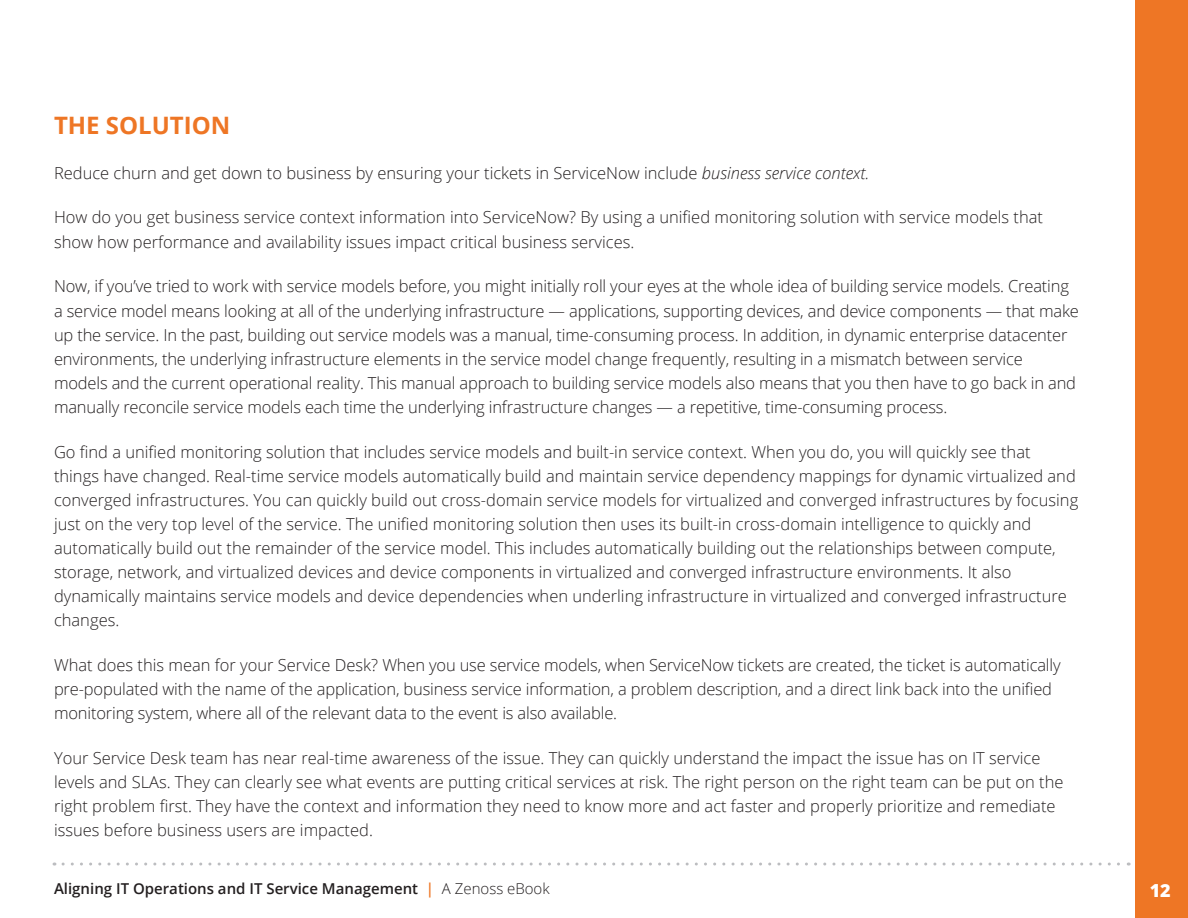
<style>
.page{position:relative;width:1188px;height:918px;background:#fff}
.page>*{position:absolute;margin:0;border:0;box-sizing:border-box;transform-origin:0 0}
.t1{font:700 24px "Open Sans";color:#ee7625}
.t2{font:800 18px "Open Sans";color:#fff}
.t3{font:300 16.5px/24px "Open Sans";color:#231f20}
.t4{font:600 15px "Open Sans";color:#231f20}
.s1{font-style:italic}
.s2{color:#ee7625}
.s3{font-weight:300}
</style>
<div class="page">
<div style="left:1135px;top:0;width:53px;height:918px;background:#ee7625"></div>
<svg style="left:63px;top:863px;width:1066px;height:3px"></svg>
<h1 class="t1" style="left:54px;top:108px;width:178px">THE SOLUTION</h1>
<p class="t3" style="left:54px;top:160px;width:817px">Reduce churn and get down to business by ensuring your tickets in ServiceNow include <span class="s1">business service context.</span></p>
<p class="t3" style="left:54px;top:205px;width:991px">How do you get business service context information into ServiceNow? By using a unified monitoring solution with service models that show how performance and availability issues impact critical business services.</p>
<p class="t3" style="left:54px;top:274px;width:1026px">Now, if you’ve tried to work with service models before, you might initially roll your eyes at the whole idea of building service models. Creating a service model means looking at all of the underlying infrastructure — applications, supporting devices, and device components — that make up the service. In the past, building out service models was a manual, time-consuming process. In addition, in dynamic enterprise datacenter environments, the underlying infrastructure elements in the service model change frequently, resulting in a mismatch between service models and the current operational reality. This manual approach to building service models also means that you then have to go back in and manually reconcile service models each time the underlying infrastructure changes — a repetitive, time-consuming process.</p>
<p class="t3" style="left:54px;top:439px;width:1026px">Go find a unified monitoring solution that includes service models and built-in service context. When you do, you will quickly see that things have changed. Real-time service models automatically build and maintain service dependency mappings for dynamic virtualized and converged infrastructures. You can quickly build out cross-domain service models for virtualized and converged infrastructures by focusing just on the very top level of the service. The unified monitoring solution then uses its built-in cross-domain intelligence to quickly and automatically build out the remainder of the service model. This includes automatically building out the relationships between compute, storage, network, and virtualized devices and device components in virtualized and converged infrastructure environments. It also dynamically maintains service models and device dependencies when underling infrastructure in virtualized and converged infrastructure changes.</p>
<p class="t3" style="left:54px;top:652px;width:1008px">What does this mean for your Service Desk? When you use service models, when ServiceNow tickets are created, the ticket is automatically pre-populated with the name of the application, business service information, a problem description, and a direct link back into the unified monitoring system, where all of the relevant data to the event is also available.</p>
<p class="t3" style="left:54px;top:745px;width:1011px">Your Service Desk team has near real-time awareness of the issue. They can quickly understand the impact the issue has on IT service levels and SLAs. They can clearly see what events are putting critical services at risk. The right person on the right team can be put on the right problem first. They have the context and information they need to know more and act faster and properly prioritize and remediate issues before business users are impacted.</p>
<p class="t4" style="left:54px;top:879px;width:497px">Aligning IT Operations and IT Service Management <span class="s2">|</span> <span class="s3">A Zenoss eBook</span></p>
<p class="t2" style="left:1150px;top:877px;width:23px">12</p>
</div>
